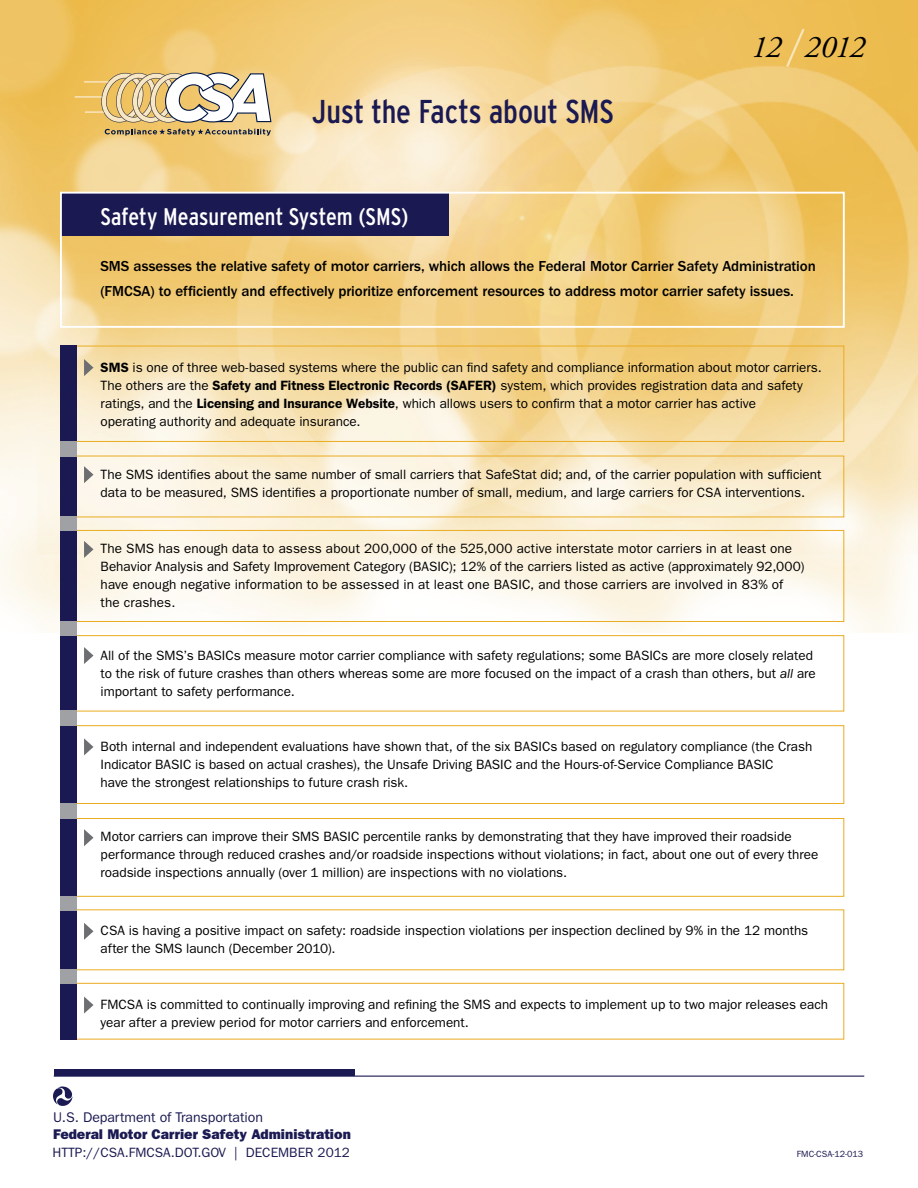
<style>
.page{position:relative;width:918px;height:1188px;background:#fff}
.page>*{position:absolute;margin:0;border:0;box-sizing:border-box;transform-origin:0 0}
.t1{font:condensed 33px "Interstate";letter-spacing:-.005em;color:#1b1951}
.t2{font:italic 31.5px "Adobe Garamond Pro";letter-spacing:-.035em;color:#000}
.t3{font:condensed 24px "Interstate";color:#fff}
.t4{font:500 15px/25.5px "ITC Franklin Gothic Std";letter-spacing:-.005em;color:#000}
.t5{font:14.1px/17px "ITC Franklin Gothic Std Hvy";color:#1b1a52}
.t6{font:13.5px/18px "ITC Franklin Gothic Std";color:#000}
.t7{font:13.5px "ITC Franklin Gothic Std";color:#1b1951}
.t8{font:9px "ITC Franklin Gothic Std";color:#1b1951}
.s1{font-weight:600}
.s2{font-style:italic}
.s3{font-family:"ITC Franklin Gothic Std"}
</style>
<div class="page">
<img style="left:0;top:0;width:918px;height:633px">
<svg style="left:105px;top:129px;width:166px;height:7px"></svg>
<svg style="left:75px;top:72px;width:197px;height:51px"></svg>
<div style="left:71px;top:346px;width:773px;height:96px;border:1px solid #eaac21"></div>
<div style="left:71px;top:530px;width:773px;height:92px;border:1px solid #eaac21"></div>
<div style="left:71px;top:635px;width:773px;height:76px;border:1px solid #eaac21"></div>
<div style="left:71px;top:725px;width:773px;height:79px;border:1px solid #eaac21"></div>
<div style="left:71px;top:818px;width:773px;height:79px;border:1px solid #eaac21"></div>
<div style="left:71px;top:983px;width:773px;height:57px;border:1px solid #eaac21"></div>
<div style="left:60px;top:345px;width:16px;height:695px;background:#1b1951"></div>
<div style="left:61px;top:192px;width:387px;height:44px;background:#1b1951"></div>
<svg style="left:84px;top:359px;width:10px;height:17px"></svg>
<svg style="left:84px;top:466px;width:10px;height:17px"></svg>
<svg style="left:84px;top:541px;width:10px;height:17px"></svg>
<svg style="left:84px;top:647px;width:10px;height:17px"></svg>
<svg style="left:84px;top:738px;width:10px;height:17px"></svg>
<svg style="left:84px;top:829px;width:10px;height:17px"></svg>
<svg style="left:84px;top:923px;width:10px;height:17px"></svg>
<svg style="left:84px;top:997px;width:10px;height:17px"></svg>
<div style="left:60px;top:969px;width:16px;height:15px;background:#9fa1a4"></div>
<div style="left:60px;top:896px;width:16px;height:14px;background:#9fa1a4"></div>
<div style="left:60px;top:803px;width:16px;height:16px;background:#9fa1a4"></div>
<div style="left:60px;top:711px;width:16px;height:15px;background:#9fa1a4"></div>
<div style="left:60px;top:621px;width:16px;height:15px;background:#9fa1a4"></div>
<div style="left:60px;top:517px;width:16px;height:14px;background:#9fa1a4"></div>
<div style="left:60px;top:441px;width:16px;height:15px;background:#9fa1a4"></div>
<div style="left:60px;top:192px;width:785px;height:136px;border:2px solid #fff"></div>
<svg style="left:784px;top:27px;width:22px;height:41px"></svg>
<svg style="left:53px;top:1086px;width:20px;height:20px"></svg>
<div style="left:54px;top:1069px;width:300px;height:7px;background:#1b1a52"></div>
<hr style="left:54px;top:1076px;width:810px;height:1px;background:#1b1a52">
<p class="t1" style="left:312px;top:93px;width:304px">Just the Facts about SMS</p>
<p class="t3" style="left:100px;top:203px;width:310px">Safety Measurement System (SMS)</p>
<h2 class="t2" style="left:751px;top:28px;width:116px">12 2012</h2>
<p class="t4" style="left:100px;top:253px;width:717px">SMS assesses the relative safety of motor carriers, which allows the Federal Motor Carrier Safety Administration (FMCSA) to efficiently and effectively prioritize enforcement resources to address motor carrier safety issues.</p>
<p class="t6" style="left:101px;top:358px;width:723px"><span class="s1">SMS</span> is one of three web-based systems where the public can find safety and compliance information about motor carriers.<br>The others are the <span class="s1">Safety and Fitness Electronic Records (SAFER)</span> system, which provides registration data and safety ratings, and the <span class="s1">Licensing and Insurance Website</span>, which allows users to confirm that a motor carrier has active<br>operating authority and adequate insurance.</p>
<p class="t6" style="left:101px;top:465px;width:722px">The SMS identifies about the same number of small carriers that SafeStat did; and, of the carrier population with sufficient data to be measured, SMS identifies a proportionate number of small, medium, and large carriers for CSA interventions.</p>
<p class="t6" style="left:101px;top:540px;width:705px">The SMS has enough data to assess about 200,000 of the 525,000 active interstate motor carriers in at least one Behavior Analysis and Safety Improvement Category (BASIC); 12% of the carriers listed as active (approximately 92,000) have enough negative information to be assessed in at least one BASIC, and those carriers are involved in 83% of the crashes.</p>
<p class="t6" style="left:101px;top:646px;width:717px">All of the SMS’s BASICs measure motor carrier compliance with safety regulations; some BASICs are more closely related to the risk of future crashes than others whereas some are more focused on the impact of a crash than others, but <span class="s2">all</span> are important to safety performance.</p>
<p class="t6" style="left:101px;top:738px;width:713px">Both internal and independent evaluations have shown that, of the six BASICs based on regulatory compliance (the Crash<br>Indicator BASIC is based on actual crashes), the Unsafe Driving BASIC and the Hours-of-Service Compliance BASIC<br>have the strongest relationships to future crash risk.</p>
<p class="t6" style="left:101px;top:828px;width:719px">Motor carriers can improve their SMS BASIC percentile ranks by demonstrating that they have improved their roadside performance through reduced crashes and/or roadside inspections without violations; in fact, about one out of every three roadside inspections annually (over 1 million) are inspections with no violations.</p>
<p class="t6" style="left:101px;top:922px;width:709px">CSA is having a positive impact on safety: roadside inspection violations per inspection declined by 9% in the 12 months after the SMS launch (December 2010).</p>
<p class="t6" style="left:101px;top:996px;width:729px">FMCSA is committed to continually improving and refining the SMS and expects to implement up to two major releases each year after a preview period for motor carriers and enforcement.</p>
<p class="t5" style="left:53px;top:1108px;width:299px"><span class="s3">U.S. Department of Transportation<br></span>Federal Motor Carrier Safety Administration</p>
<p class="t7" style="left:53px;top:1144px;width:299px">HTTP://CSA.FMCSA.DOT.GOV | DECEMBER 2012</p>
<p class="t8" style="left:797px;top:1148px;width:68px">FMC-CSA-12-013</p>
</div>
